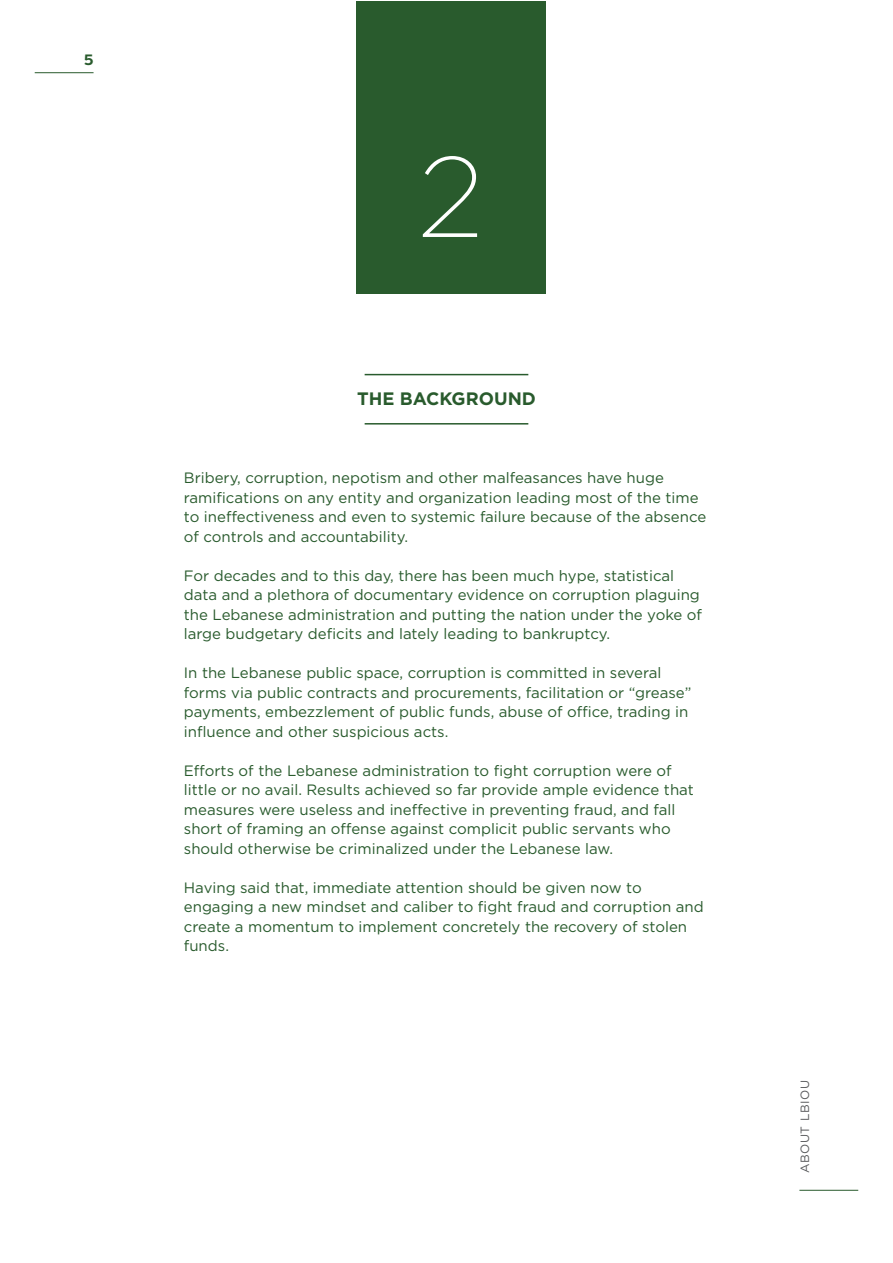
<style>
.page{position:relative;width:893px;height:1263px;background:#fff}
.page>*{position:absolute;margin:0;border:0;box-sizing:border-box;transform-origin:0 0}
.t1{font:200 114px "Gotham";color:#fff}
.t2{font:700 18px "Gotham";color:#295b2d}
.t3{font:15px/19.5px "Gotham";color:#295b2d}
.t4{font:700 15px "Filson Pro";color:#295b2d}
.t5{font:12px "Gotham";letter-spacing:.04em;color:#58595b}
</style>
<div class="page">
<hr style="left:35px;top:72px;width:59px;height:1px;background:#295b2d">
<hr style="left:799px;top:1190px;width:59px;height:1px;background:#295b2d">
<div style="left:356px;top:1px;width:189px;height:292px;background:#295b2d"></div>
<hr style="left:365px;top:423px;width:163px;height:2px;background:#295b2d">
<hr style="left:365px;top:374px;width:163px;height:1px;background:#295b2d">
<p class="t4" style="left:84px;top:51px;width:11px">5</p>
<h1 class="t1" style="left:418px;top:126px;width:67px">2</h1>
<p class="t2" style="left:357px;top:387px;width:180px">THE BACKGROUND</p>
<p class="t3" style="left:184px;top:468px;width:524px">Bribery, corruption, nepotism and other malfeasances have huge ramifications on any entity and organization leading most of the time to ineffectiveness and even to systemic failure because of the absence of controls and accountability.</p>
<p class="t3" style="left:184px;top:565px;width:520px">For decades and to this day, there has been much hype, statistical data and a plethora of documentary evidence on corruption plaguing the Lebanese administration and putting the nation under the yoke of large budgetary deficits and lately leading to bankruptcy.</p>
<p class="t3" style="left:184px;top:663px;width:509px">In the Lebanese public space, corruption is committed in several forms via public contracts and procurements, facilitation or “grease” payments, embezzlement of public funds, abuse of office, trading in influence and other suspicious acts.</p>
<p class="t3" style="left:184px;top:760px;width:511px">Efforts of the Lebanese administration to fight corruption were of little or no avail. Results achieved so far provide ample evidence that measures were useless and ineffective in preventing fraud, and fall short of framing an offense against complicit public servants who should otherwise be criminalized under the Lebanese law.</p>
<p class="t3" style="left:184px;top:877px;width:521px">Having said that, immediate attention should be given now to engaging a new mindset and caliber to fight fraud and corruption and create a momentum to implement concretely the recovery of stolen funds.</p>
<p class="t5" style="left:797px;top:1173px;width:94px;rotate:-90deg">ABOUT LBIOU</p>
</div>
